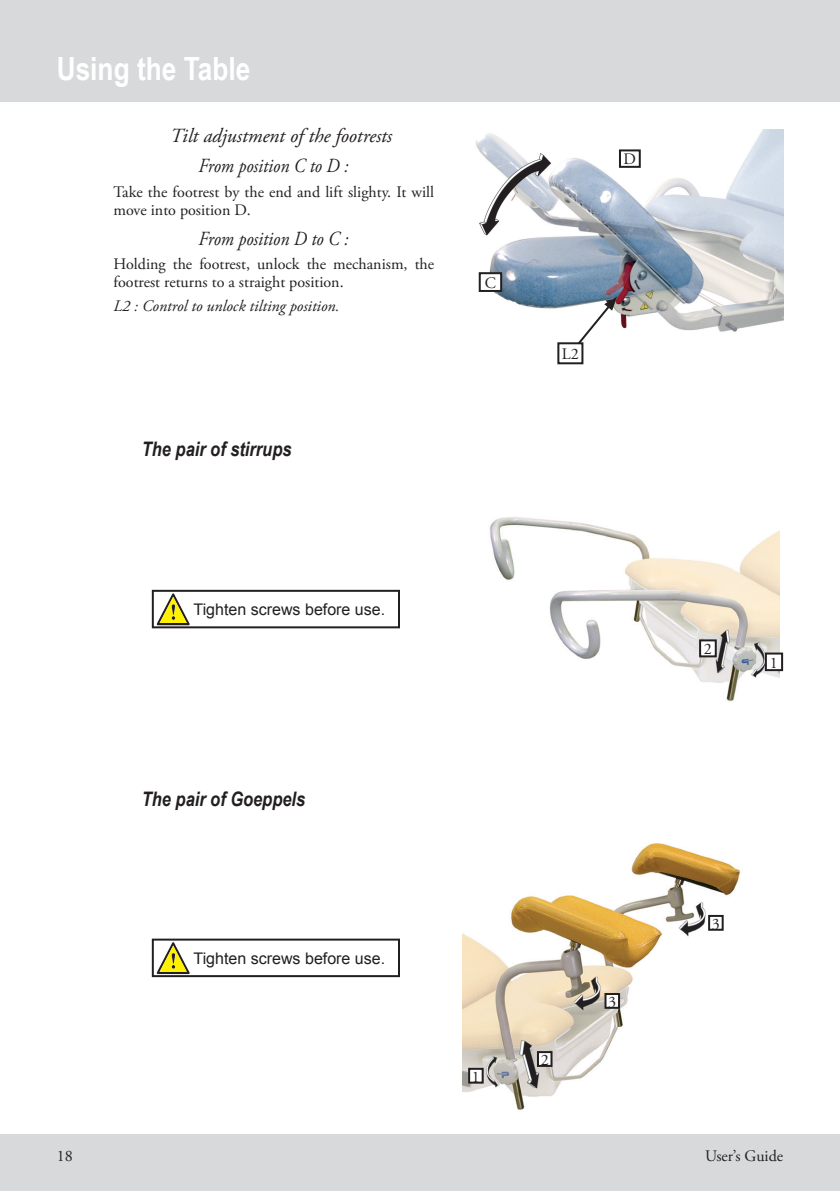
<style>
.page{position:relative;width:840px;height:1191px;background:#fff}
.page>*{position:absolute;margin:0;border:0;box-sizing:border-box;transform-origin:0 0}
.t1{font:700 32px "Arial Narrow";color:#fff}
.t2{font:italic 20px/29.6px "Adobe Garamond Pro";color:#231f20}
.t3{font:italic 700 20px "Arial Narrow";color:#231f20}
.t4{font:italic 20px "Adobe Garamond Pro";color:#231f20;scale:.89 1}
.t5{font:16px/18px "Adobe Garamond Pro";color:#231f20}
.t6{font:16px "Arial";color:#231f20}
.t7{font:italic 16px "Adobe Garamond Pro";color:#231f20}
</style>
<div class="page">
<div style="left:0;top:0;width:839px;height:102px;background:#d8d9db"></div>
<div style="left:0;top:1134px;width:839px;height:57px;background:#d8d9db"></div>
<hr style="left:839px;top:1134px;width:1px;height:57px;background:#d8d9db">
<img style="left:475px;top:130px;width:307px;height:202px">
<div style="left:479px;top:273px;width:22px;height:18px;background:#fff"></div>
<div style="left:478px;top:272px;width:24px;height:20px;border:2px solid #231f20"></div>
<div style="left:619px;top:150px;width:20px;height:17px;background:#fff"></div>
<div style="left:618px;top:149px;width:22px;height:19px;border:2px solid #231f20"></div>
<div style="left:557px;top:342px;width:26px;height:22px;border:2px solid #231f20"></div>
<svg style="left:575px;top:296px;width:41px;height:50px"></svg>
<img style="left:490px;top:517px;width:289px;height:185px">
<div style="left:765px;top:653px;width:16px;height:17px;background:#fff"></div>
<div style="left:764px;top:652px;width:18px;height:19px;border:2px solid #231f20"></div>
<div style="left:699px;top:640px;width:16px;height:16px;background:#fff"></div>
<div style="left:698px;top:639px;width:18px;height:18px;border:2px solid #231f20"></div>
<img style="left:462px;top:843px;width:279px;height:267px">
<div style="left:537px;top:1052px;width:14px;height:14px;background:#fff"></div>
<div style="left:536px;top:1051px;width:16px;height:16px;border:2px solid #231f20"></div>
<div style="left:469px;top:1068px;width:13px;height:14px;background:#fff"></div>
<div style="left:468px;top:1067px;width:15px;height:16px;border:2px solid #231f20"></div>
<div style="left:708px;top:916px;width:14px;height:13px;background:#fff"></div>
<div style="left:707px;top:915px;width:16px;height:15px;border:2px solid #231f20"></div>
<div style="left:605px;top:994px;width:13px;height:13px;background:#fff"></div>
<div style="left:604px;top:993px;width:15px;height:15px;border:2px solid #231f20"></div>
<div style="left:152px;top:590px;width:248px;height:38px;border:2px solid #231f20"></div>
<svg style="left:157px;top:593px;width:32px;height:32px"></svg>
<div style="left:152px;top:938px;width:248px;height:39px;border:2px solid #231f20"></div>
<svg style="left:157px;top:942px;width:32px;height:32px"></svg>
<h1 class="t1" style="left:57px;top:45px;width:195px">Using the Table</h1>
<p class="t2" style="left:198px;top:122px;width:195px;text-indent:-28px">Tilt adjustment of the footrests<br>From position C to D :</p>
<p class="t5" style="left:113px;top:183px;width:322px">Take the footrest by the end and lift slighty. It will move into position D.</p>
<p class="t4" style="left:198px;top:226px;width:170px">From position D to C :</p>
<p class="t5" style="left:113px;top:255px;width:322px">Holding the footrest, unlock the mechanism, the footrest returns to a straight position.</p>
<p class="t7" style="left:113px;top:296px;width:227px">L2 : Control to unlock tilting position.</p>
<p class="t3" style="left:142px;top:433px;width:151px">The pair of stirrups</p>
<p class="t5" style="left:484px;top:274px;width:13px">C</p>
<p class="t6" style="left:193px;top:599px;width:193px">Tighten screws before use.</p>
<p class="t5" style="left:623px;top:151px;width:14px">D</p>
<p class="t5" style="left:561px;top:345px;width:18px">L2</p>
<p class="t3" style="left:142px;top:784px;width:165px">The pair of Goeppels</p>
<p class="t6" style="left:193px;top:947px;width:193px">Tighten screws before use.</p>
<p class="t5" style="left:471px;top:1068px;width:9px">1</p>
<p class="t5" style="left:540px;top:1051px;width:9px">2</p>
<p class="t5" style="left:608px;top:993px;width:9px">3</p>
<p class="t5" style="left:703px;top:640px;width:9px">2</p>
<p class="t5" style="left:769px;top:654px;width:9px">1</p>
<p class="t5" style="left:711px;top:915px;width:9px">3</p>
<p class="t5" style="left:57px;top:1147px;width:17px">18</p>
<p class="t5" style="left:704px;top:1147px;width:80px">User’s Guide</p>
</div>
